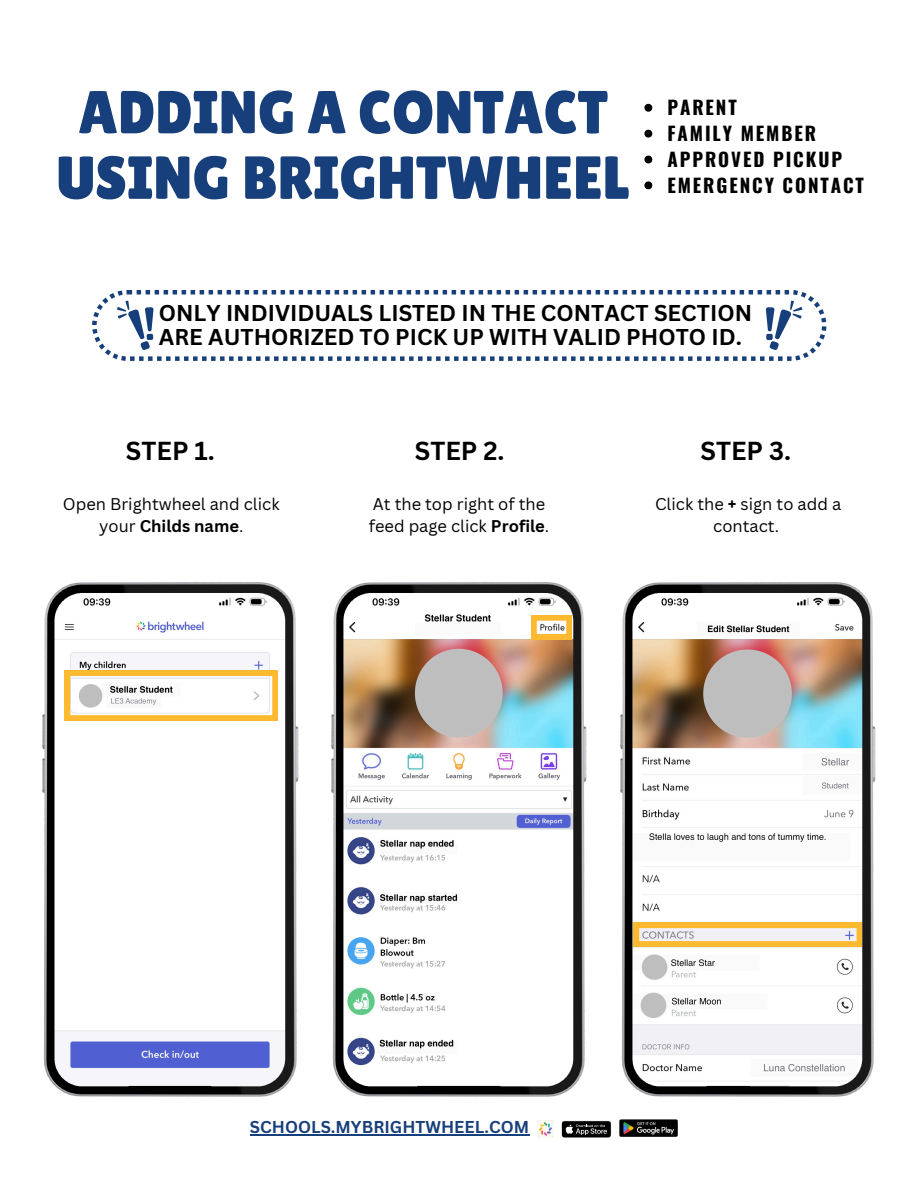
<style>
.page{position:relative;width:918px;height:1188px;background:#fff}
.page>*{position:absolute;margin:0;border:0;box-sizing:border-box;transform-origin:0 0}
.t1{font:60.6px/65.4px "Lilita One";color:#173f7b;text-align:center}
.t2{font:700 25.35px "Canva Sans";color:#000}
.t3{font:700 22.2px/24px "Canva Sans";color:#000}
.t4{font:700 18.9px "Oswald";letter-spacing:.1em;color:#000}
.t5{font:700 16.65px "Canva Sans";color:#173f7b}
.t6{font:16.5px/22.5px "Canva Sans";color:#000;text-align:center}
.s1{font-weight:700}
</style>
<div class="page">
<img style="left:43px;top:582px;width:255px;height:514px">
<svg style="left:65px;top:670px;width:213px;height:51px"></svg>
<img style="left:331px;top:582px;width:256px;height:514px">
<svg style="left:531px;top:615px;width:41px;height:25px"></svg>
<img style="left:620px;top:582px;width:256px;height:514px">
<svg style="left:634px;top:923px;width:228px;height:24px"></svg>
<svg style="left:644px;top:104px;width:8px;height:8px"></svg>
<svg style="left:644px;top:130px;width:8px;height:8px"></svg>
<svg style="left:644px;top:156px;width:8px;height:7px"></svg>
<svg style="left:644px;top:181px;width:8px;height:8px"></svg>
<svg style="left:92px;top:290px;width:734px;height:71px"></svg>
<svg style="left:117px;top:301px;width:37px;height:49px"></svg>
<svg style="left:766px;top:301px;width:36px;height:49px"></svg>
<hr style="left:250px;top:1135px;width:279px;height:1px;background:#173f7b">
<img style="left:537px;top:1121px;width:17px;height:17px">
<svg style="left:562px;top:1121px;width:49px;height:17px"></svg>
<img style="left:619px;top:1119px;width:59px;height:17px">
<p class="t1" style="left:57px;top:79px;width:574px">ADDING A CONTACT<br>USING BRIGHTWHEEL</p>
<p class="t4" style="left:667px;top:93px;width:71px">PARENT</p>
<p class="t4" style="left:667px;top:118px;width:150px">FAMILY MEMBER</p>
<h2 class="t4" style="left:667px;top:144px;width:176px">APPROVED PICKUP</h2>
<p class="t4" style="left:667px;top:170px;width:198px">EMERGENCY CONTACT</p>
<p class="t3" style="left:159px;top:300px;width:595px">ONLY INDIVIDUALS LISTED IN THE CONTACT SECTION<br>ARE AUTHORIZED TO PICK UP WITH VALID PHOTO ID.</p>
<p class="t2" style="left:126px;top:433px;width:90px">STEP 1.</p>
<p class="t6" style="left:63px;top:492px;width:218px">Open Brightwheel and click your <span class="s1">Childs name</span>.</p>
<p class="t2" style="left:415px;top:433px;width:91px">STEP 2.</p>
<p class="t6" style="left:369px;top:492px;width:182px;text-align:left">At the top right of the feed page click <span class="s1">Profile</span>.</p>
<h2 class="t2" style="left:701px;top:433px;width:92px">STEP 3.</h2>
<p class="t6" style="left:655px;top:492px;width:188px">Click the <span class="s1">+</span> sign to add a contact.</p>
<p class="t5" style="left:250px;top:1116px;width:281px">SCHOOLS.MYBRIGHTWHEEL.COM</p>
</div>
